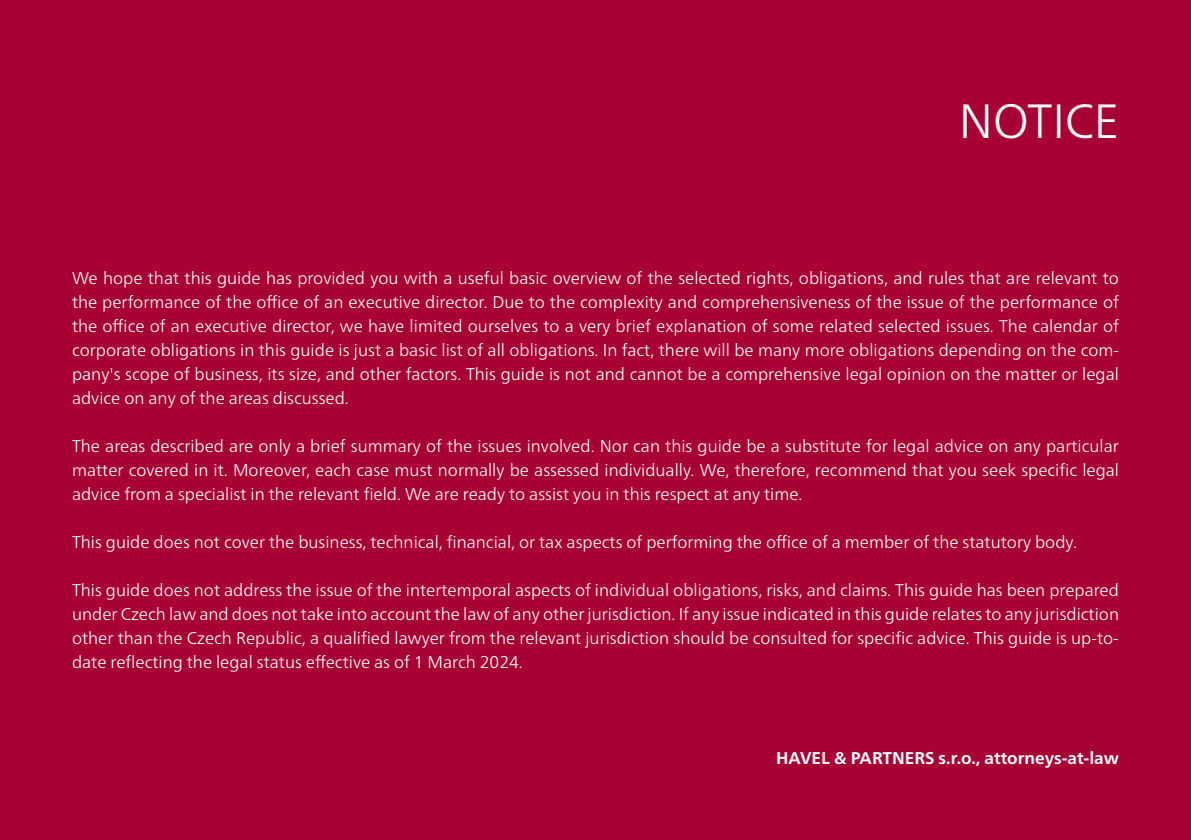
<style>
.page{position:relative;width:1191px;height:840px;background:#fff}
.page>*{position:absolute;margin:0;border:0;box-sizing:border-box;transform-origin:0 0}
.t1{font:300 48px "Frutiger Neue LTW1 G";letter-spacing:-.01em;color:#fff}
.t2{font:300 17px/24px "Frutiger Neue LTW1 G";color:#fff;text-align:justify}
.t3{font:700 17px "Frutiger Neue LTW1 G";color:#fff}
</style>
<div class="page">
<div style="left:0;top:0;width:1191px;height:839px;background:#a80235"></div>
<p class="t1" style="left:958px;top:86px;width:162px">NOTICE</p>
<p class="t2" style="left:72px;top:264px;width:1048px">We hope that this guide has provided you with a useful basic overview of the selected rights, obligations, and rules that are relevant to the performance of the office of an executive director. Due to the complexity and comprehensiveness of the issue of the performance of the office of an executive director, we have limited ourselves to a very brief explanation of some related selected issues. The calendar of corporate obligations in this guide is just a basic list of all obligations. In fact, there will be many more obligations depending on the com&shy;pany's scope of business, its size, and other factors. This guide is not and cannot be a comprehensive legal opinion on the matter or legal advice on any of the areas discussed.</p>
<p class="t2" style="left:72px;top:432px;width:1048px">The areas described are only a brief summary of the issues involved. Nor can this guide be a substitute for legal advice on any particular matter covered in it. Moreover, each case must normally be assessed individually. We, therefore, recommend that you seek specific legal advice from a specialist in the relevant field. We are ready to assist you in this respect at any time.</p>
<p class="t2" style="left:72px;top:528px;width:1006px">This guide does not cover the business, technical, financial, or tax aspects of performing the office of a member of the statutory body.</p>
<p class="t2" style="left:72px;top:576px;width:1048px">This guide does not address the issue of the intertemporal aspects of individual obligations, risks, and claims. This guide has been prepared under Czech law and does not take into account the law of any other jurisdiction. If any issue indicated in this guide relates to any jurisdiction other than the Czech Republic, a qualified lawyer from the relevant jurisdiction should be consulted for specific advice. This guide is up-to&shy;date reflecting the legal status effective as of 1 March 2024.</p>
<p class="t3" style="left:776px;top:745px;width:344px">HAVEL &amp; PARTNERS s.r.o., attorneys-at-law</p>
</div>
